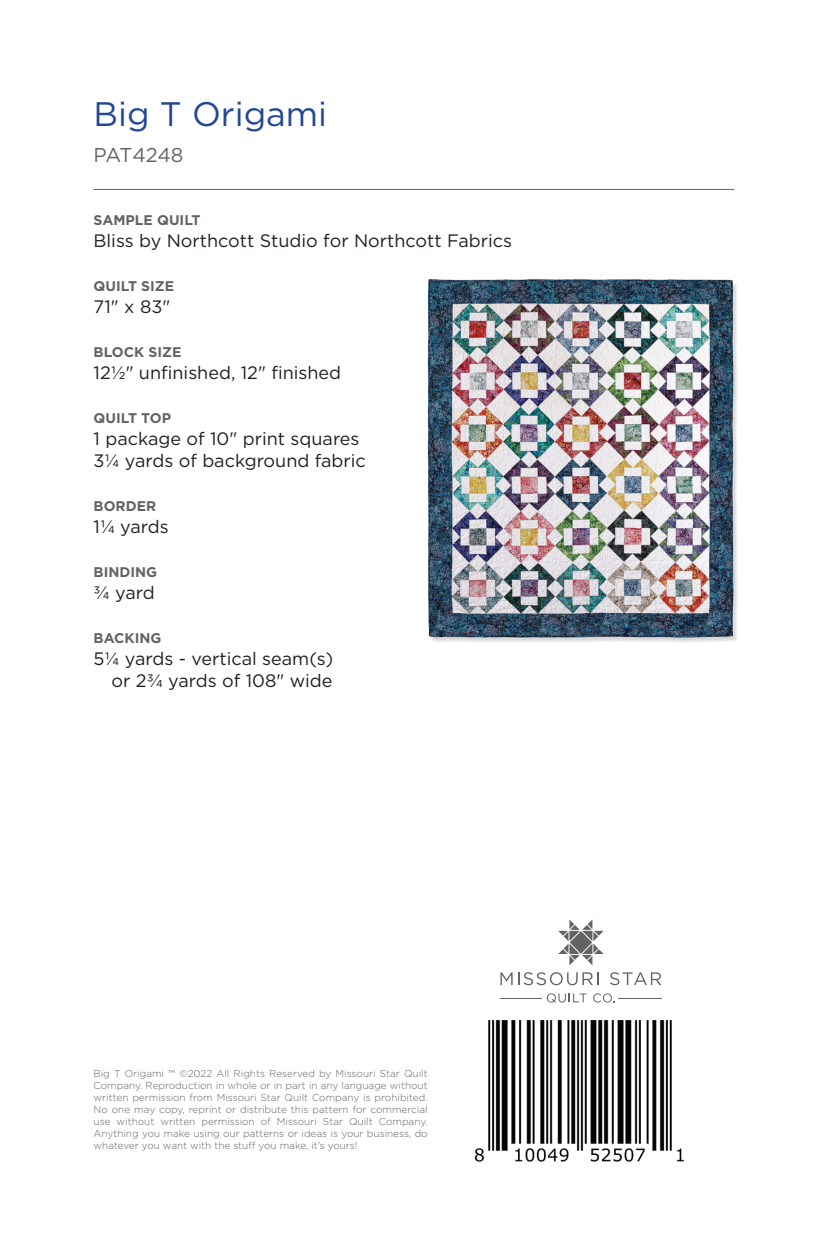
<style>
.page{position:relative;width:828px;height:1260px;background:#fff}
.page>*{position:absolute;margin:0;border:0;box-sizing:border-box;transform-origin:0 0}
.t1{font:34px "Gotham";color:#234794}
.t2{font:20px "Gotham";letter-spacing:-.015em;color:#636366}
.t3{font:18px/22px "Gotham";color:#231f20}
.t4{font:700 14px "Gotham";color:#636366}
.t5{font:300 10px/12px "Gotham";color:#636366;text-align:justify}
</style>
<div class="page">
<hr style="left:94px;top:189px;width:640px;height:1px;background:#636366">
<svg style="left:500px;top:972px;width:99px;height:13px"></svg>
<svg style="left:610px;top:972px;width:51px;height:13px"></svg>
<hr style="left:500px;top:998px;width:42px;height:1px;background:#636366">
<hr style="left:618px;top:998px;width:43px;height:1px;background:#636366">
<svg style="left:547px;top:993px;width:40px;height:10px"></svg>
<svg style="left:593px;top:993px;width:22px;height:10px"></svg>
<svg style="left:558px;top:919px;width:46px;height:46px"></svg>
<img style="left:474px;top:1021px;width:210px;height:141px">
<img style="left:427px;top:279px;width:311px;height:363px">
<h1 class="t1" style="left:94px;top:92px;width:235px">Big T Origami</h1>
<h2 class="t2" style="left:94px;top:142px;width:91px">PAT4248</h2>
<h3 class="t4" style="left:94px;top:211px;width:109px">SAMPLE QUILT</h3>
<h3 class="t3" style="left:94px;top:230px;width:420px">Bliss by Northcott Studio for Northcott Fabrics</h3>
<h3 class="t4" style="left:94px;top:277px;width:82px">QUILT SIZE</h3>
<h3 class="t3" style="left:94px;top:296px;width:78px">71" x 83"</h3>
<h3 class="t4" style="left:94px;top:343px;width:89px">BLOCK SIZE</h3>
<h3 class="t3" style="left:94px;top:362px;width:249px">12½" unfinished, 12" finished</h3>
<h3 class="t4" style="left:94px;top:409px;width:79px">QUILT TOP</h3>
<h3 class="t3" style="left:94px;top:428px;width:274px">1 package of 10" print squares<br>3¼ yards of background fabric</h3>
<h3 class="t4" style="left:94px;top:497px;width:64px">BORDER</h3>
<h3 class="t3" style="left:94px;top:516px;width:77px">1¼ yards</h3>
<h3 class="t4" style="left:94px;top:563px;width:65px">BINDING</h3>
<h3 class="t3" style="left:94px;top:582px;width:63px">¾ yard</h3>
<h3 class="t4" style="left:94px;top:629px;width:69px">BACKING</h3>
<h3 class="t3" style="left:94px;top:648px;width:241px;text-align:right">5¼ yards - vertical seam(s) or 2¾ yards of 108" wide</h3>
<p class="t5" style="left:94px;top:1067px;width:336px">Big T Origami ™ ©2022 All Rights Reserved by Missouri Star Quilt Company. Reproduction in whole or in part in any language without written permission from Missouri Star Quilt Company is prohibited.<br>No one may copy, reprint or distribute this pattern for commercial use without written permission of Missouri Star Quilt Company.<br>Anything you make using our patterns or ideas is your business, do whatever you want with the stuff you make, it’s yours!</p>
</div>
